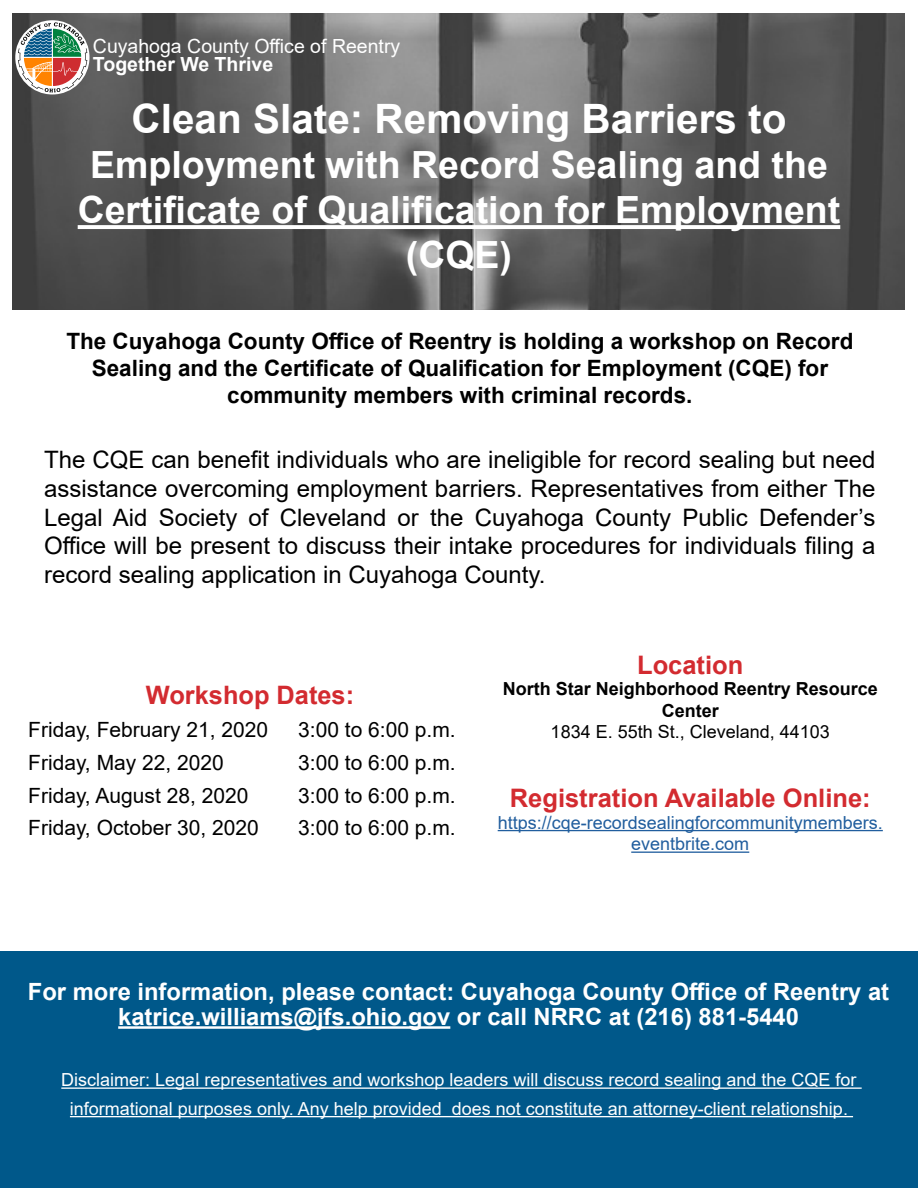
<style>
.page{position:relative;width:918px;height:1188px;background:#fff}
.page>*{position:absolute;margin:0;border:0;box-sizing:border-box;transform-origin:0 0}
.t1{font:700 40.5px "Arial";color:#fff}
.t2{font:700 37.5px/45px "Arial";color:#fff;text-align:center}
.t3{font:700 25.5px "Arial";color:#d32b30}
.t4{font:700 25.35px "Arial";color:#d32b30}
.t5{font:24px "Arial";color:#000}
.t6{font:700 23.7px/24.9px "Arial";color:#fff;text-align:center}
.t7{font:700 22.5px/27px "Arial";color:#000;text-align:center}
.t8{font:21px "Arial";color:#000}
.t9{font:19.5px "Arial";color:#fff}
.t10{font:700 19.5px "Arial";color:#fff}
.t11{font:18px/28.5px "Arial";color:#fff;text-align:center}
.t12{font:18px "Arial";color:#215e9e}
.t13{font:700 18px "Arial";color:#000}
.t14{font:18px "Arial";color:#000}
</style>
<div class="page">
<img style="left:13px;top:14px;width:891px;height:295px">
<div style="left:0;top:951px;width:918px;height:237px;background:#00588a"></div>
<hr style="left:118px;top:1026px;width:332px;height:3px;background:#fff">
<hr style="left:70px;top:1116px;width:783px;height:1px;background:#fff">
<hr style="left:61px;top:1087px;width:801px;height:2px;background:#fff">
<svg style="left:78px;top:225px;width:762px;height:4px"></svg>
<hr style="left:498px;top:830px;width:385px;height:1px;background:#215e9e">
<hr style="left:631px;top:852px;width:118px;height:1px;background:#215e9e">
<svg style="left:15px;top:20px;width:75px;height:74px"></svg>
<svg style="left:18px;top:22px;width:69px;height:70px"></svg>
<p class="t9" style="left:93px;top:33px;width:309px">Cuyahoga County Office of Reentry</p>
<h3 class="t10" style="left:93px;top:51px;width:182px">Together We Thrive</h3>
<p class="t1" style="left:132px;top:90px;width:656px">Clean Slate: Removing Barriers to</p>
<p class="t2" style="left:90px;top:143px;width:739px">Employment with Record Sealing and the</p>
<p class="t2" style="left:78px;top:188px;width:764px">Certificate of Qualification for Employment (CQE)</p>
<p class="t7" style="left:66px;top:328px;width:789px">The Cuyahoga County Office of Reentry is holding a workshop on Record<br>Sealing and the Certificate of Qualification for Employment (CQE) for community members with criminal records.</p>
<p class="t5" style="left:44px;top:443px;width:833px">The CQE can benefit individuals who are ineligible for record sealing but need</p>
<p class="t5" style="left:44px;top:472px;width:833px">assistance overcoming employment barriers. Representatives from either The</p>
<p class="t5" style="left:44px;top:501px;width:833px">Legal Aid Society of Cleveland or the Cuyahoga County Public Defender’s</p>
<p class="t5" style="left:44px;top:529px;width:833px">Office will be present to discuss their intake procedures for individuals filing a</p>
<p class="t5" style="left:44px;top:558px;width:503px">record sealing application in Cuyahoga County.</p>
<h2 class="t3" style="left:637px;top:647px;width:108px">Location</h2>
<p class="t4" style="left:146px;top:677px;width:210px">Workshop Dates:</p>
<h4 class="t13" style="left:503px;top:676px;width:377px">North Star Neighborhood Reentry Resource</h4>
<h4 class="t13" style="left:662px;top:698px;width:59px">Center</h4>
<p class="t8" style="left:28px;top:715px;width:242px">Friday, February 21, 2020</p>
<p class="t8" style="left:298px;top:715px;width:159px">3:00 to 6:00 p.m.</p>
<p class="t14" style="left:551px;top:720px;width:281px">1834 E. 55th St., Cleveland, 44103</p>
<p class="t8" style="left:28px;top:748px;width:197px">Friday, May 22, 2020</p>
<p class="t8" style="left:298px;top:748px;width:159px">3:00 to 6:00 p.m.</p>
<p class="t8" style="left:28px;top:781px;width:222px">Friday, August 28, 2020</p>
<p class="t8" style="left:298px;top:781px;width:159px">3:00 to 6:00 p.m.</p>
<p class="t3" style="left:510px;top:780px;width:362px">Registration Available Online:</p>
<p class="t12" style="left:498px;top:810px;width:387px">https://cqe-recordsealingforcommunitymembers.</p>
<p class="t8" style="left:28px;top:814px;width:232px">Friday, October 30, 2020</p>
<p class="t8" style="left:298px;top:814px;width:159px">3:00 to 6:00 p.m.</p>
<p class="t12" style="left:631px;top:832px;width:120px">eventbrite.com</p>
<p class="t6" style="left:28px;top:980px;width:863px">For more information, please contact: Cuyahoga County Office of Reentry at katrice.williams@jfs.ohio.gov or call NRRC at (216) 881-5440</p>
<p class="t11" style="left:61px;top:1066px;width:797px">Disclaimer: Legal representatives and workshop leaders will discuss record sealing and the CQE for informational purposes only. Any help provided does not constitute an attorney-client relationship.</p>
</div>
